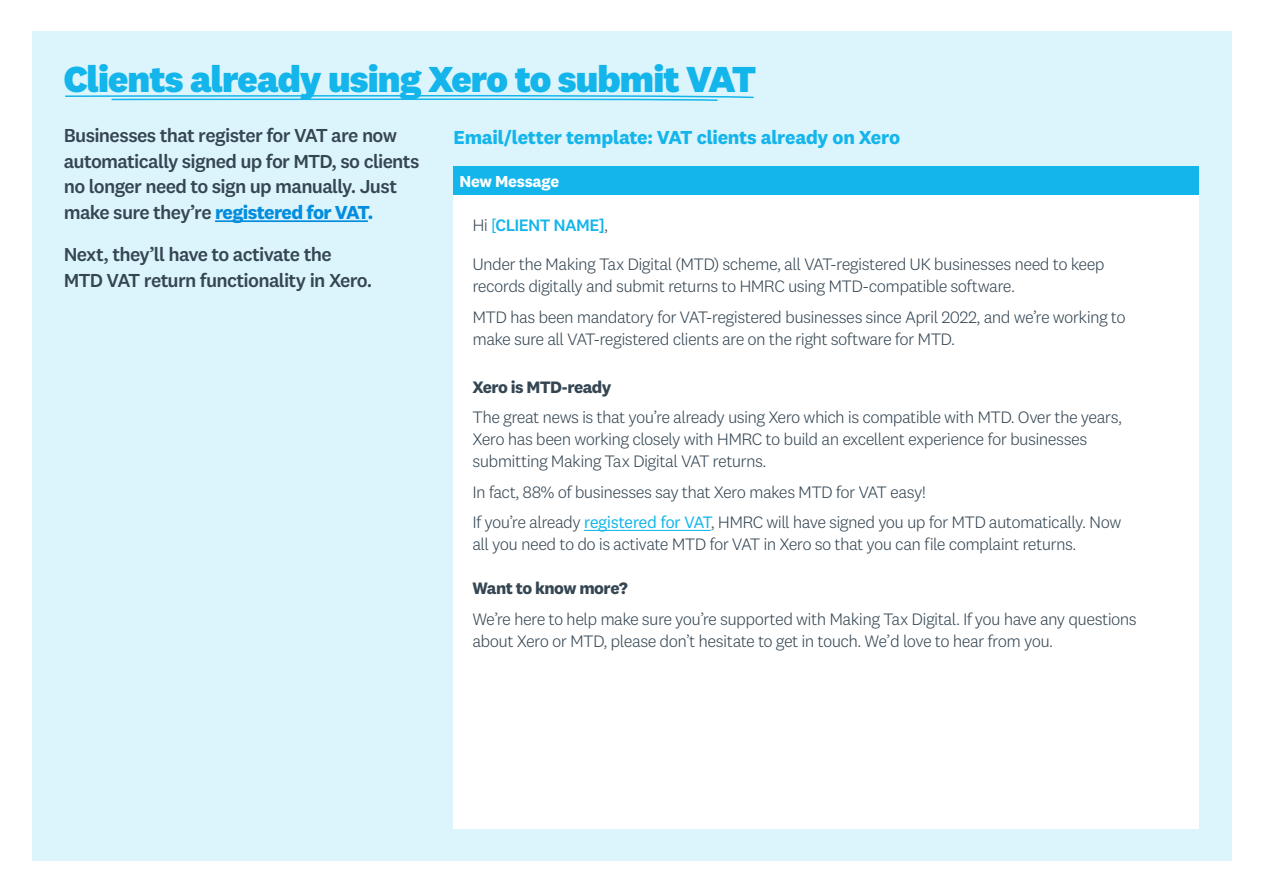
<style>
.page{position:relative;width:1263px;height:893px;background:#fff}
.page>*{position:absolute;margin:0;border:0;box-sizing:border-box;transform-origin:0 0}
.t1{font:800 37.5px "National 2";letter-spacing:-.025em;color:#13b5ea}
.t2{font:500 19.5px/25.5px "National 2";letter-spacing:-.035em;color:#354653}
.t3{font:700 19.5px "National 2";letter-spacing:-.01em;color:#13b5ea}
.t4{font:300 17.1px/21.9px "National 2";letter-spacing:-.035em;color:#354653}
.t5{font:700 17.1px "National 2";letter-spacing:-.03em;color:#354653}
.t6{font:500 17.1px "National 2";letter-spacing:-.04em;color:#13b5ea}
.t7{font:700 16.5px "National 2";letter-spacing:-.015em;color:#fff}
.s1{font-weight:700;color:#028dde}
.s2{font-weight:300;color:#354653}
.s3{font-weight:400}
.s4{font-weight:400;color:#13b5ea}
</style>
<div class="page">
<div style="left:32px;top:32px;width:1199px;height:829px;background:#dcf4fc"></div>
<hr style="left:215px;top:220px;width:153px;height:2px;background:#028dde">
<div style="left:454px;top:166px;width:745px;height:30px;background:#13b5ea"></div>
<div style="left:454px;top:196px;width:745px;height:633px;background:#fff"></div>
<svg style="left:65px;top:94px;width:689px;height:7px"></svg>
<hr style="left:584px;top:530px;width:127px;height:1px;background:#13b5ea">
<h1 class="t1" style="left:64px;top:56px;width:694px">Clients already using Xero to submit VAT</h1>
<p class="t2" style="left:64px;top:123px;width:357px">Businesses that register for VAT are now automatically signed up for MTD, so clients no longer need to sign up manually. Just make sure they’re <span class="s1">registered for VAT.</span></p>
<p class="t2" style="left:64px;top:242px;width:310px">Next, they’ll have to activate the<br>MTD VAT return functionality in Xero.</p>
<p class="t3" style="left:454px;top:125px;width:448px">Email/letter template: VAT clients already on Xero</p>
<p class="t7" style="left:460px;top:171px;width:101px">New Message</p>
<p class="t6" style="left:472px;top:214px;width:137px"><span class="s2">Hi</span> <span class="s3">[</span>CLIENT NAME]<span class="s2">,</span></p>
<p class="t4" style="left:472px;top:253px;width:634px">Under the Making Tax Digital (MTD) scheme, all VAT-registered UK businesses need to keep records digitally and submit returns to HMRC using MTD-compatible software.</p>
<p class="t4" style="left:472px;top:306px;width:655px">MTD has been mandatory for VAT-registered businesses since April 2022, and we’re working to make sure all VAT-registered clients are on the right software for MTD.</p>
<p class="t5" style="left:472px;top:376px;width:141px">Xero is MTD-ready</p>
<p class="t4" style="left:472px;top:406px;width:651px">The great news is that you’re already using Xero which is compatible with MTD. Over the years,<br>Xero has been working closely with HMRC to build an excellent experience for businesses submitting Making Tax Digital VAT returns.</p>
<p class="t4" style="left:472px;top:476px;width:650px;line-height:30.8px">In fact, 88% of businesses say that Xero makes MTD for VAT easy!<br>If you’re already <span class="s4">registered for VAT</span>, HMRC will have signed you up for MTD automatically. Now</p>
<p class="t4" style="left:472px;top:533px;width:605px">all you need to do is activate MTD for VAT in Xero so that you can file complaint returns.</p>
<p class="t5" style="left:472px;top:578px;width:157px">Want to know more?</p>
<p class="t4" style="left:472px;top:608px;width:666px">We’re here to help make sure you’re supported with Making Tax Digital. If you have any questions about Xero or MTD, please don’t hesitate to get in touch. We’d love to hear from you.</p>
</div>
